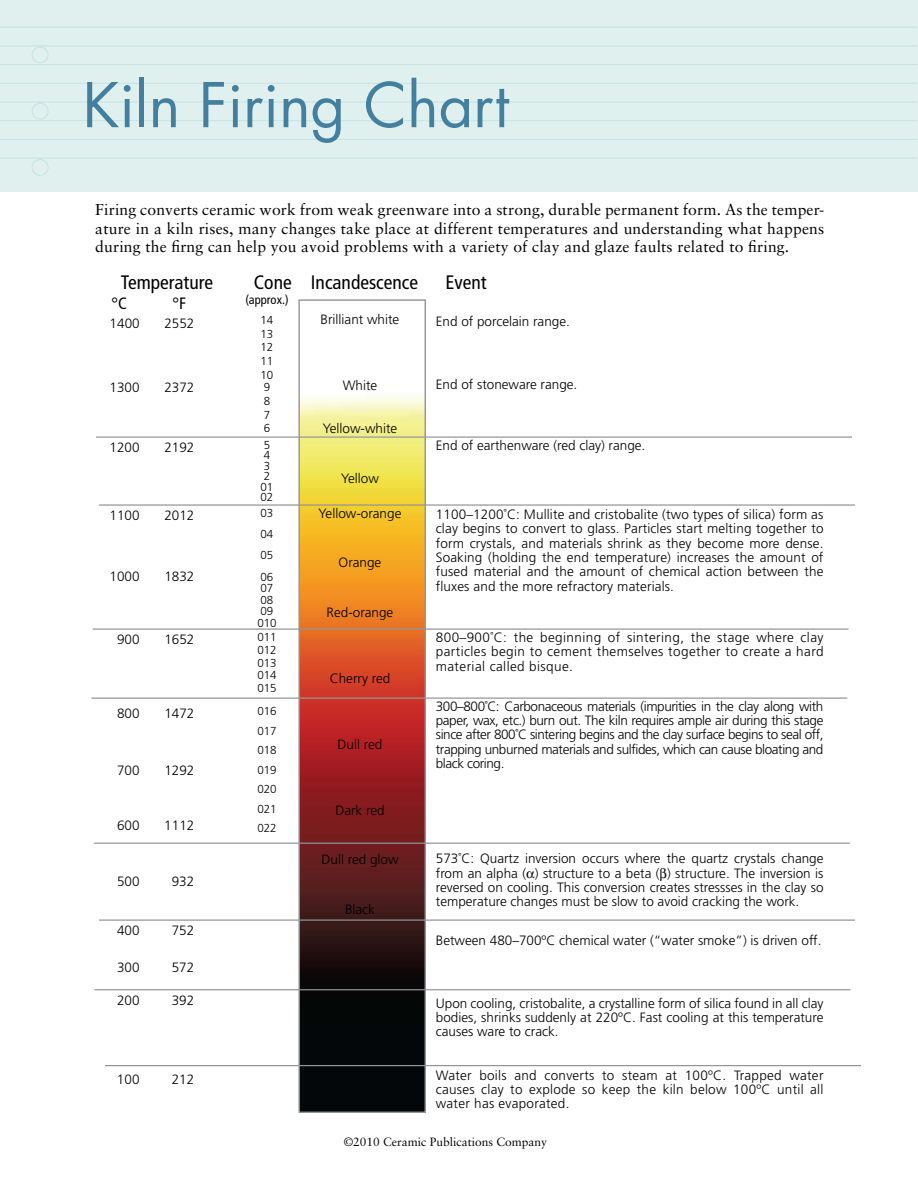
<style>
.page{position:relative;width:918px;height:1188px;background:#fff}
.page>*{position:absolute;margin:0;border:0;box-sizing:border-box;transform-origin:0 0}
.t1{font:60px "Futura";color:#437f9e}
.t2{font:condensed 19.5px "Frutiger";color:#000}
.t3{font:condensed 16.5px "Frutiger";color:#000}
.t4{font:15.75px/18.8px "Sabon";letter-spacing:.01em;color:#000;text-align:justify}
.t5{font:300 13.5px/14.4px "Frutiger";color:#000;text-align:justify}
.t6{font:condensed 12.6px "Frutiger";color:#000}
.t7{font:12px "Sabon";color:#000}
.t8{font:300 11.55px/13.8px "Frutiger";color:#000;text-align:justify}
</style>
<div class="page">
<hr style="left:0;top:170px;width:890px;height:1px;background:#c5e3e3">
<div style="left:1px;top:0;width:917px;height:192px;background:#e0f0ef"></div>
<hr style="left:0;top:46px;width:917px;height:1px;background:#c5e3e3">
<hr style="left:0;top:64px;width:917px;height:1px;background:#c5e3e3">
<hr style="left:0;top:83px;width:917px;height:1px;background:#c5e3e3">
<hr style="left:0;top:102px;width:917px;height:1px;background:#c5e3e3">
<hr style="left:0;top:120px;width:917px;height:1px;background:#c5e3e3">
<hr style="left:0;top:139px;width:917px;height:1px;background:#c5e3e3">
<hr style="left:0;top:158px;width:917px;height:1px;background:#c5e3e3">
<hr style="left:0;top:27px;width:917px;height:1px;background:#c5e3e3">
<div style="left:32px;top:47px;width:16px;height:16px;border:1px solid #c5e3e3;border-radius:50%"></div>
<div style="left:32px;top:103px;width:16px;height:16px;border:1px solid #c5e3e3;border-radius:50%"></div>
<div style="left:32px;top:159px;width:16px;height:17px;border:1px solid #c5e3e3;border-radius:50%"></div>
<img style="left:300px;top:395px;width:124px;height:716px">
<div style="left:298px;top:299px;width:128px;height:814px;border:1px solid #939598"></div>
<hr style="left:93px;top:629px;width:756px;height:1px;background:#939598">
<hr style="left:91px;top:698px;width:756px;height:1px;background:#939598">
<hr style="left:94px;top:843px;width:756px;height:1px;background:#939598">
<hr style="left:94px;top:989px;width:756px;height:1px;background:#939598">
<hr style="left:99px;top:504px;width:756px;height:2px;background:#939598">
<hr style="left:96px;top:437px;width:756px;height:1px;background:#939598">
<hr style="left:99px;top:920px;width:756px;height:1px;background:#939598">
<hr style="left:105px;top:1065px;width:756px;height:1px;background:#939598">
<h1 class="t1" style="left:83px;top:67px;width:428px">Kiln Firing Chart</h1>
<p class="t4" style="left:95px;top:200px;width:731px">Firing converts ceramic work from weak greenware into a strong, durable permanent form. As the temper&shy;ature in a kiln rises, many changes take place at different temperatures and understanding what happens during the firng can help you avoid problems with a variety of clay and glaze faults related to firing.</p>
<h2 class="t2" style="left:121px;top:271px;width:94px">Temperature</h2>
<p class="t3" style="left:111px;top:294px;width:17px">°C</p>
<p class="t3" style="left:173px;top:294px;width:15px">°F</p>
<p class="t5" style="left:110px;top:316px;width:32px">1400</p>
<p class="t5" style="left:164px;top:316px;width:32px">2552</p>
<p class="t5" style="left:110px;top:381px;width:32px">1300</p>
<p class="t5" style="left:164px;top:381px;width:32px">2372</p>
<p class="t5" style="left:110px;top:441px;width:32px">1200</p>
<p class="t5" style="left:164px;top:441px;width:32px">2192</p>
<p class="t5" style="left:110px;top:508px;width:32px">1100</p>
<p class="t5" style="left:164px;top:508px;width:32px">2012</p>
<p class="t5" style="left:110px;top:569px;width:32px">1000</p>
<p class="t5" style="left:164px;top:569px;width:32px">1832</p>
<p class="t5" style="left:117px;top:632px;width:24px">900</p>
<p class="t5" style="left:164px;top:632px;width:32px">1652</p>
<p class="t5" style="left:117px;top:706px;width:24px">800</p>
<p class="t5" style="left:164px;top:706px;width:32px">1472</p>
<p class="t5" style="left:117px;top:763px;width:24px">700</p>
<p class="t5" style="left:164px;top:763px;width:32px">1292</p>
<p class="t5" style="left:117px;top:819px;width:24px">600</p>
<p class="t5" style="left:164px;top:819px;width:32px">1112</p>
<p class="t5" style="left:117px;top:874px;width:24px">500</p>
<p class="t5" style="left:172px;top:874px;width:24px">932</p>
<p class="t5" style="left:117px;top:923px;width:24px">400</p>
<p class="t5" style="left:172px;top:923px;width:24px">752</p>
<p class="t5" style="left:117px;top:960px;width:24px">300</p>
<p class="t5" style="left:172px;top:960px;width:24px">572</p>
<p class="t5" style="left:117px;top:994px;width:24px">200</p>
<p class="t5" style="left:172px;top:994px;width:24px">392</p>
<p class="t5" style="left:117px;top:1073px;width:24px">100</p>
<p class="t5" style="left:172px;top:1073px;width:24px">212</p>
<h2 class="t2" style="left:254px;top:271px;width:39px">Cone</h2>
<p class="t6" style="left:245px;top:292px;width:45px">(approx.)</p>
<p class="t8" style="left:261px;top:313px;width:14px">14<br>13<br>12<br>11<br>10</p>
<p class="t8" style="left:264px;top:380px;width:8px">9<br>8<br>7<br>6</p>
<p class="t8" style="left:261px;top:440px;width:14px;line-height:10.5px;text-align:left">5<br>4<br>3<br>2<br>01<br>02</p>
<p class="t8" style="left:261px;top:502px;width:14px;line-height:21.3px">03<br>04<br>05<br>06</p>
<p class="t8" style="left:257px;top:583px;width:21px;line-height:11.6px;text-align:left">07<br>08<br>09<br>010</p>
<p class="t8" style="left:257px;top:631px;width:21px;line-height:12.6px">011<br>012<br>013<br>014<br>015</p>
<p class="t8" style="left:257px;top:702px;width:21px;line-height:19.5px">016<br>017<br>018<br>019<br>020<br>021<br>022</p>
<h2 class="t2" style="left:311px;top:271px;width:109px">Incandescence</h2>
<p class="t5" style="left:321px;top:312px;width:80px">Brilliant white</p>
<h2 class="t2" style="left:445px;top:271px;width:43px">Event</h2>
<p class="t5" style="left:436px;top:315px;width:136px">End of porcelain range.</p>
<p class="t5" style="left:343px;top:378px;width:36px">White</p>
<p class="t5" style="left:323px;top:422px;width:76px">Yellow-white</p>
<p class="t5" style="left:341px;top:471px;width:39px">Yellow</p>
<p class="t5" style="left:319px;top:506px;width:84px">Yellow-orange</p>
<p class="t5" style="left:339px;top:555px;width:44px">Orange</p>
<p class="t5" style="left:327px;top:605px;width:68px">Red-orange</p>
<p class="t5" style="left:330px;top:671px;width:62px">Cherry red</p>
<p class="t5" style="left:338px;top:737px;width:46px">Dull red</p>
<p class="t5" style="left:335px;top:803px;width:51px">Dark red</p>
<p class="t5" style="left:322px;top:852px;width:79px">Dull red glow</p>
<p class="t5" style="left:345px;top:902px;width:31px">Black</p>
<p class="t5" style="left:436px;top:378px;width:143px">End of stoneware range.</p>
<p class="t5" style="left:436px;top:438px;width:211px">End of earthenware (red clay) range.</p>
<p class="t5" style="left:436px;top:507px;width:389px">1100–1200˚C: Mullite and cristobalite (two types of silica) form as clay begins to convert to glass. Particles start melting together to form crystals, and materials shrink as they become more dense.<br>Soaking (holding the end temperature) increases the amount of fused material and the amount of chemical action between the fluxes and the more refractory materials.</p>
<p class="t5" style="left:436px;top:630px;width:389px">800–900˚C: the beginning of sintering, the stage where clay particles begin to cement themselves together to create a hard material called bisque.</p>
<p class="t5" style="left:436px;top:699px;width:389px">300–800˚C: Carbonaceous materials (impurities in the clay along with paper, wax, etc.) burn out. The kiln requires ample air during this stage since after 800˚C sintering begins and the clay surface begins to seal off, trapping unburned materials and sulfides, which can cause bloating and black coring.</p>
<p class="t5" style="left:436px;top:852px;width:389px">573˚C: Quartz inversion occurs where the quartz crystals change from an alpha ( ) structure to a beta ( ) structure. The inversion is reversed on cooling. This conversion creates stressses in the clay so temperature changes must be slow to avoid cracking the work.</p>
<p class="t5" style="left:436px;top:934px;width:387px">Between 480–700ºC chemical water (“water smoke”) is driven off.</p>
<p class="t5" style="left:436px;top:996px;width:389px">Upon cooling, cristobalite, a crystalline form of silica found in all clay bodies, shrinks suddenly at 220ºC. Fast cooling at this temperature causes ware to crack.</p>
<p class="t5" style="left:436px;top:1068px;width:389px">Water boils and converts to steam at 100ºC. Trapped water causes clay to explode so keep the kiln below 100ºC until all water has evaporated.</p>
<p class="t7" style="left:344px;top:1134px;width:205px">©2010 Ceramic Publications Company</p>
</div>
